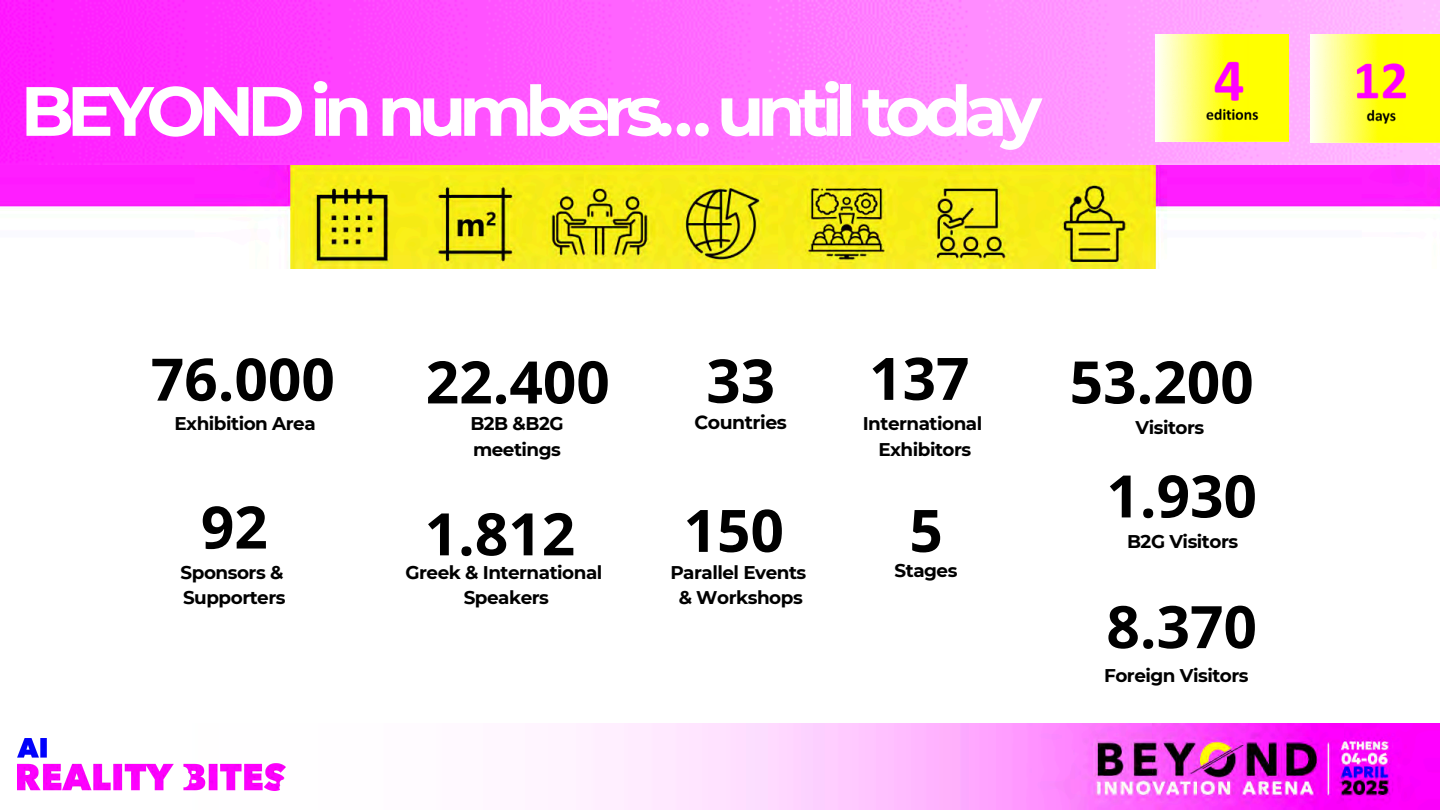
<style>
.page{position:relative;width:1440px;height:810px;background:#fff}
.page>*{position:absolute;margin:0;border:0;box-sizing:border-box;transform-origin:0 0}
.t1{font:700 69.6px "Montserrat";letter-spacing:-.1em;color:#fff}
.t2{font:700 60.3px "Noto Sans";color:#000}
.t3{font:700 58.6px "Noto Sans";color:#000}
.t4{font:700 18.9px "Montserrat";letter-spacing:-.025em;color:#000}
.t5{font:700 18.4px/25.5px "Montserrat";letter-spacing:-.025em;color:#000;text-align:center}
</style>
<div class="page">
<img style="left:0;top:0;width:1440px;height:269px">
<img style="left:17px;top:724px;width:1423px;height:86px">
<img style="left:18px;top:739px;width:268px;height:52px">
<img style="left:1156px;top:35px;width:132px;height:107px">
<img style="left:1178px;top:25px;width:102px;height:128px">
<img style="left:1172px;top:100px;width:120px;height:34px">
<img style="left:1311px;top:34px;width:129px;height:108px">
<img style="left:1321px;top:38px;width:119px;height:100px">
<img style="left:1322px;top:103px;width:118px;height:29px">
<p class="t1" style="left:21px;top:68px;width:1023px">BEYOND in numbers… until today</p>
<p class="t3" style="left:151px;top:338px;width:186px">76.000</p>
<h2 class="t5" style="left:174px;top:410px;width:143px">Exhibition Area</h2>
<h2 class="t3" style="left:201px;top:486px;width:68px">92</h2>
<p class="t5" style="left:181px;top:560px;width:104px">Sponsors &amp;</p>
<p class="t5" style="left:183px;top:585px;width:104px">Supporters</p>
<h2 class="t3" style="left:426px;top:341px;width:186px">22.400</h2>
<p class="t5" style="left:470px;top:411px;width:95px">B2B &amp;B2G</p>
<p class="t5" style="left:473px;top:437px;width:89px">meetings</p>
<p class="t3" style="left:425px;top:493px;width:152px">1.812</p>
<h3 class="t5" style="left:406px;top:560px;width:198px">Greek &amp; International</h3>
<h2 class="t5" style="left:464px;top:585px;width:87px">Speakers</h2>
<p class="t2" style="left:706px;top:338px;width:70px">33</p>
<p class="t4" style="left:695px;top:411px;width:94px">Countries</p>
<h2 class="t3" style="left:684px;top:489px;width:102px">150</h2>
<h3 class="t5" style="left:670px;top:560px;width:137px">Parallel Events</h3>
<p class="t5" style="left:679px;top:585px;width:126px">&amp; Workshops</p>
<p class="t3" style="left:869px;top:337px;width:102px">137</p>
<p class="t5" style="left:863px;top:411px;width:121px">International<br>Exhibitors</p>
<p class="t3" style="left:909px;top:489px;width:35px">5</p>
<p class="t5" style="left:895px;top:558px;width:64px">Stages</p>
<p class="t3" style="left:1070px;top:341px;width:186px">53.200</p>
<p class="t5" style="left:1136px;top:414px;width:70px">Visitors</p>
<p class="t3" style="left:1106px;top:455px;width:152px">1.930</p>
<h2 class="t5" style="left:1127px;top:528px;width:113px">B2G Visitors</h2>
<h2 class="t3" style="left:1106px;top:586px;width:152px">8.370</h2>
<p class="t5" style="left:1104px;top:663px;width:146px">Foreign Visitors</p>
</div>
